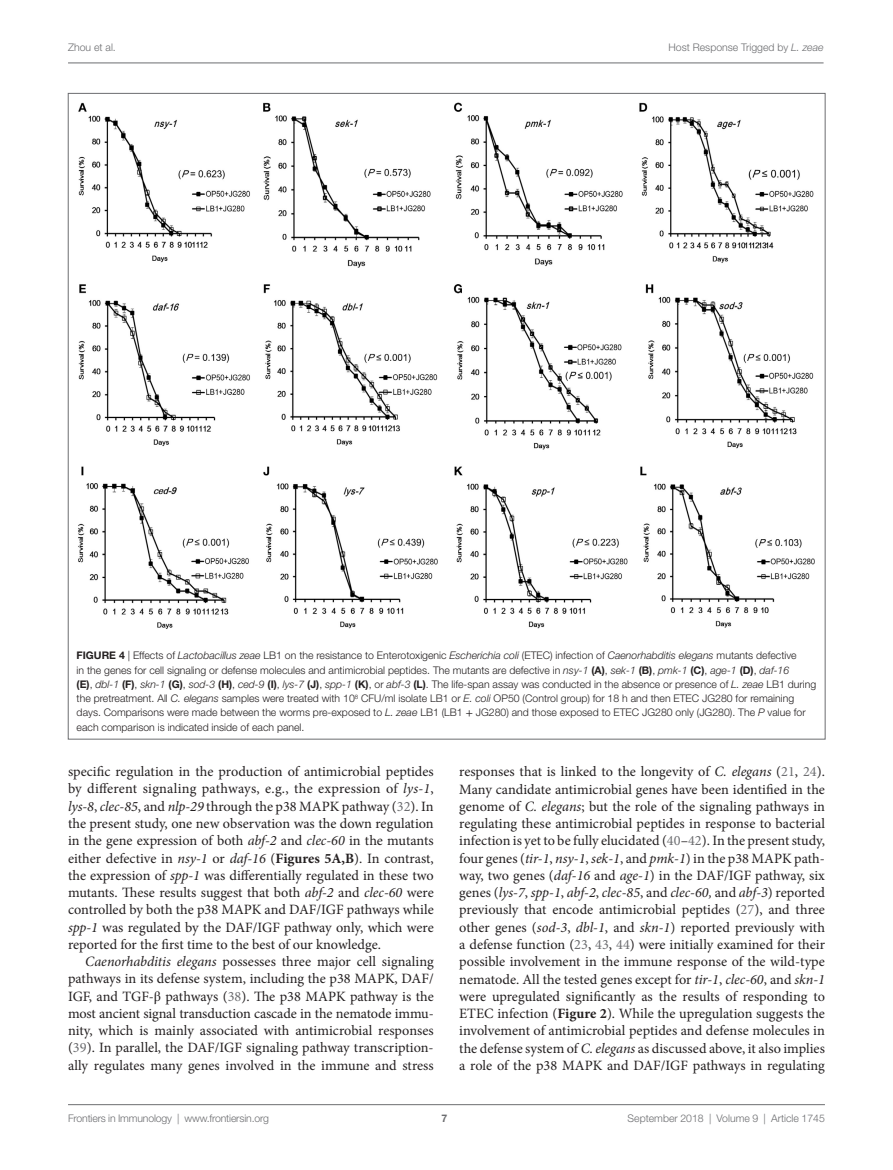
<style>
.page{position:relative;width:893px;height:1170px;background:#fff}
.page>*{position:absolute;margin:0;border:0;box-sizing:border-box;transform-origin:0 0}
.t1{font:14.25px/17.2px "Minion Pro";color:#231f20;text-align:justify}
.t2{font:300 10.5px/14.2px "Helvetica Neue LT Std";color:#231f20}
.t3{font:300 10.5px "Helvetica Neue LT Std";color:#6c6d70}
.t4{font:700 10.5px "Helvetica Neue LT Std";color:#6c6d70}
.s1{font-style:italic}
.s2{font-weight:700}
.s3{font-family:"STIX General";font-weight:400}
.s4{color:#6c6d70}
.s5{font-family:"STIX General"}
</style>
<div class="page">
<img style="left:78px;top:102px;width:737px;height:527px">
<hr style="left:68px;top:1104px;width:757px;height:1px;background:#6c6d70">
<hr style="left:68px;top:63px;width:755px;height:1px;background:#6c6d70">
<p class="t3" style="left:68px;top:41px;width:49px">Zhou et al.</p>
<p class="t3" style="left:668px;top:41px;width:157px">Host Response Trigged by <span class="s1">L. zeae</span></p>
<p class="t2" style="left:77px;top:648px;width:741px"><span class="s2">FIGURE 4</span> | Effects of <span class="s1">Lactobacillus zeae</span> LB1 on the resistance to Enterotoxigenic <span class="s1">Escherichia coli</span> (ETEC) infection of <span class="s1">Caenorhabditis elegans</span> mutants defective<br>in the genes for cell signaling or defense molecules and antimicrobial peptides. The mutants are defective in <span class="s1">nsy-1</span> <span class="s2">(A)</span>, <span class="s1">sek-1</span> <span class="s2">(B)</span>, <span class="s1">pmk-1</span> <span class="s2">(C)</span>, <span class="s1">age-1</span> <span class="s2">(D)</span>, <span class="s1">daf-16<br></span><span class="s2">(E)</span>, <span class="s1">dbl-1</span> <span class="s2">(F)</span>, <span class="s1">skn-1</span> <span class="s2">(G)</span>, <span class="s1">sod-3</span> <span class="s2">(H)</span>, <span class="s1">ced-9</span> <span class="s2">(I)</span>, <span class="s1">lys-7</span> <span class="s2">(J)</span>, <span class="s1">spp-1</span> <span class="s2">(K)</span>, or <span class="s1">abf-3</span> <span class="s2">(L)</span>. The life-span assay was conducted in the absence or presence of <span class="s1">L. zeae</span> LB1 during the pretreatment. All <span class="s1">C. elegans</span> samples were treated with 10<sup>8</sup> CFU/ml isolate LB1 or <span class="s1">E. coli</span> OP50 (Control group) for 18 h and then ETEC JG280 for remaining days. Comparisons were made between the worms pre-exposed to <span class="s1">L. zeae</span> LB1 (LB1 <span class="s3">+</span> JG280) and those exposed to ETEC JG280 only (JG280). The <span class="s1">P</span> value for each comparison is indicated inside of each panel.</p>
<p class="t1" style="left:68px;top:763px;width:367px">specific regulation in the production of antimicrobial peptides by different signaling pathways, e.g., the expression of <span class="s1">lys-1</span>, <span class="s1">lys-8</span>, <span class="s1">clec-85</span>, and <span class="s1">nlp-29</span> through the p38 MAPK pathway (<span class="s4">32</span>). In the present study, one new observation was the down regulation in the gene expression of both <span class="s1">abf-2</span> and <span class="s1">clec-60</span> in the mutants either defective in <span class="s1">nsy-1</span> or <span class="s1">daf-16</span> (<span class="s2">Figures 5A,B</span>). In contrast, the expression of <span class="s1">spp-1</span> was differentially regulated in these two mutants. These results suggest that both <span class="s1">abf-2</span> and <span class="s1">clec-60</span> were controlled by both the p38 MAPK and DAF/IGF pathways while <span class="s1">spp-1</span> was regulated by the DAF/IGF pathway only, which were reported for the first time to the best of our knowledge.</p>
<p class="t1" style="left:68px;top:952px;width:367px;text-indent:17px"><span class="s1">Caenorhabditis elegans</span> possesses three major cell signaling pathways in its defense system, including the p38 MAPK, DAF/ IGF, and TGF-<span class="s5">β</span> pathways (<span class="s4">38</span>). The p38 MAPK pathway is the most ancient signal transduction cascade in the nematode immu&shy;nity, which is mainly associated with antimicrobial responses (<span class="s4">39</span>). In parallel, the DAF/IGF signaling pathway transcription&shy;ally regulates many genes involved in the immune and stress</p>
<p class="t1" style="left:459px;top:763px;width:367px">responses that is linked to the longevity of <span class="s1">C. elegans</span> (<span class="s4">21</span>, <span class="s4">24</span>).<br>Many candidate antimicrobial genes have been identified in the genome of <span class="s1">C. elegans</span>; but the role of the signaling pathways in regulating these antimicrobial peptides in response to bacterial infection is yet to be fully elucidated (<span class="s4">40</span>–<span class="s4">42</span>). In the present study, four genes (<span class="s1">tir-1</span>, <span class="s1">nsy-1</span>, <span class="s1">sek-1</span>, and <span class="s1">pmk-1</span>) in the p38 MAPK path&shy;way, two genes (<span class="s1">daf-16</span> and <span class="s1">age-1</span>) in the DAF/IGF pathway, six genes (<span class="s1">lys-7</span>, <span class="s1">spp-1</span>, <span class="s1">abf-2</span>, <span class="s1">clec-85</span>, and <span class="s1">clec-60,</span> and <span class="s1">abf-3</span>) reported previously that encode antimicrobial peptides (<span class="s4">27</span>), and three other genes (<span class="s1">sod-3</span>, <span class="s1">dbl-1</span>, and <span class="s1">skn-1</span>) reported previously with a defense function (<span class="s4">23</span>, <span class="s4">43</span>, <span class="s4">44</span>) were initially examined for their possible involvement in the immune response of the wild-type nematode. All the tested genes except for <span class="s1">tir-1</span>, <span class="s1">clec-60</span>, and <span class="s1">skn-1 </span>were upregulated significantly as the results of responding to ETEC infection (<span class="s2">Figure 2</span>). While the upregulation suggests the involvement of antimicrobial peptides and defense molecules in the defense system of <span class="s1">C. elegans</span> as discussed above, it also implies a role of the p38 MAPK and DAF/IGF pathways in regulating</p>
<p class="t3" style="left:68px;top:1111px;width:203px">Frontiers in Immunology | www.frontiersin.org</p>
<p class="t3" style="left:628px;top:1111px;width:199px">September 2018 | Volume 9 | Article 1745</p>
<p class="t4" style="left:441px;top:1111px;width:7px">7</p>
</div>
